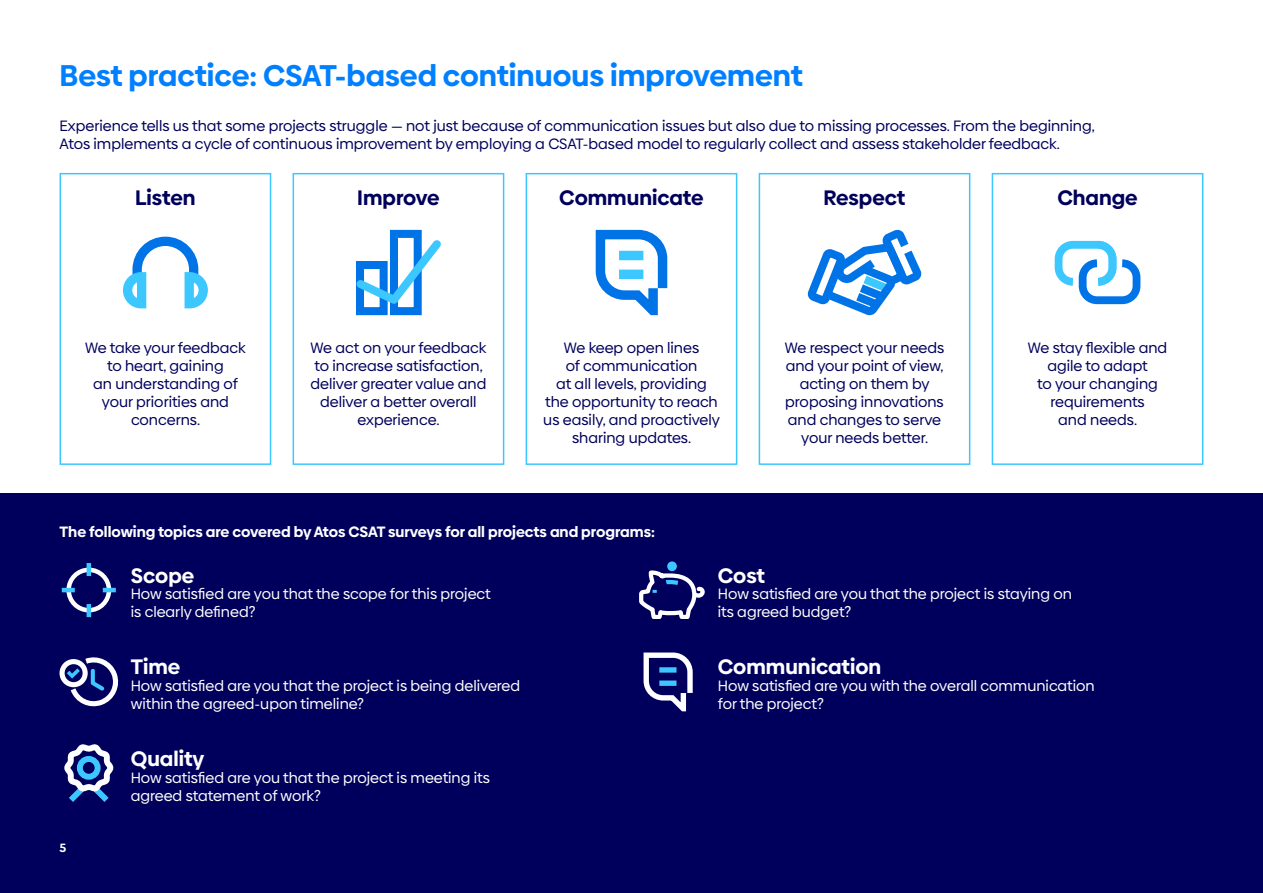
<style>
.page{position:relative;width:1263px;height:893px;background:#fff}
.page>*{position:absolute;margin:0;border:0;box-sizing:border-box;transform-origin:0 0}
.H2_-_Subtitle_-_20_pt{font:700 30px "Biennale";color:#0080ff}
.H3_-_Bold_-_12_pt{font:700 21px "Biennale";color:#00005c}
.H3_-_Bold_-_12_pt-2{font:700 21px "Biennale";color:#fff}
.Body_copy{font:15px/18px "Biennale";color:#00005c;text-align:center}
.Body_copy-2{font:15px/18px "Biennale";color:#fff}
.Body_copy-3{font:700 15px "Biennale";color:#fff}
.Body_copy-4{font:700 12px "Biennale";color:#fff}
</style>
<div class="page">
<div style="left:0;top:493px;width:1263px;height:400px;background:#00005c"></div>
<div style="left:60px;top:173px;width:211px;height:292px;border:2px solid #3dc7ff"></div>
<div style="left:293px;top:173px;width:211px;height:292px;border:2px solid #3dc7ff"></div>
<div style="left:526px;top:173px;width:211px;height:292px;border:2px solid #3dc7ff"></div>
<div style="left:759px;top:173px;width:211px;height:292px;border:2px solid #3dc7ff"></div>
<div style="left:992px;top:173px;width:211px;height:292px;border:2px solid #3dc7ff"></div>
<svg style="left:123px;top:237px;width:85px;height:71px"></svg>
<div style="left:356px;top:261px;width:32px;height:54px;border:8px solid #0073e6"></div>
<div style="left:390px;top:230px;width:32px;height:85px;border:8px solid #0073e6"></div>
<svg style="left:356px;top:233px;width:85px;height:77px"></svg>
<svg style="left:595px;top:230px;width:73px;height:85px"></svg>
<svg style="left:807px;top:230px;width:115px;height:85px"></svg>
<div style="left:1055px;top:241px;width:61px;height:45px;border:8px solid #3dc7ff;border-radius:14px"></div>
<div style="left:1079px;top:259px;width:61px;height:45px;border:8px solid #0073e6;border-radius:14px"></div>
<svg style="left:1090px;top:240px;width:30px;height:46px"></svg>
<div style="left:66px;top:568px;width:45px;height:44px;border:4px solid #fff;border-radius:50%"></div>
<hr style="left:87px;top:563px;width:4px;height:13px;background:#3dc7ff">
<hr style="left:87px;top:604px;width:4px;height:13px;background:#3dc7ff">
<hr style="left:103px;top:588px;width:13px;height:4px;background:#3dc7ff">
<hr style="left:62px;top:588px;width:13px;height:4px;background:#3dc7ff">
<div style="left:60px;top:659px;width:28px;height:28px;border:5px solid #fff;border-radius:50%"></div>
<svg style="left:67px;top:657px;width:51px;height:50px"></svg>
<svg style="left:64px;top:744px;width:50px;height:58px"></svg>
<div style="left:80px;top:759px;width:18px;height:18px;background:#00005c;border-radius:50%"></div>
<div style="left:77px;top:756px;width:24px;height:24px;border:6px solid #3dc7ff;border-radius:50%"></div>
<svg style="left:643px;top:652px;width:50px;height:59px"></svg>
<div style="left:667px;top:561px;width:10px;height:10px;background:#3dc7ff;border-radius:50%"></div>
<svg style="left:639px;top:569px;width:66px;height:50px"></svg>
<p class="H2_-_Subtitle_-_20_pt" style="left:60px;top:57px;width:745px">Best practice: CSAT-based continuous improvement</p>
<p class="Body_copy" style="left:60px;top:117px;width:1037px;text-align:left">Experience tells us that some projects struggle — not just because of communication issues but also due to missing processes. From the beginning,<br>Atos implements a cycle of continuous improvement by employing a CSAT-based model to regularly collect and assess stakeholder feedback.</p>
<h2 class="H3_-_Bold_-_12_pt" style="left:135px;top:185px;width:62px">Listen</h2>
<h2 class="H3_-_Bold_-_12_pt" style="left:357px;top:185px;width:84px">Improve</h2>
<h2 class="H3_-_Bold_-_12_pt" style="left:559px;top:185px;width:146px">Communicate</h2>
<h2 class="H3_-_Bold_-_12_pt" style="left:824px;top:185px;width:83px">Respect</h2>
<h2 class="H3_-_Bold_-_12_pt" style="left:1057px;top:185px;width:82px">Change</h2>
<p class="Body_copy" style="left:85px;top:338px;width:162px">We take your feedback to heart, gaining<br>an understanding of your priorities and concerns.</p>
<p class="Body_copy" style="left:310px;top:338px;width:177px">We act on your feedback to increase satisfaction, deliver greater value and deliver a better overall experience.</p>
<p class="Body_copy" style="left:543px;top:338px;width:178px">We keep open lines<br>of communication<br>at all levels, providing the opportunity to reach us easily, and proactively sharing updates.</p>
<p class="Body_copy" style="left:785px;top:338px;width:161px">We respect your needs and your point of view, acting on them by proposing innovations and changes to serve your needs better.</p>
<p class="Body_copy" style="left:1028px;top:338px;width:141px">We stay flexible and agile to adapt<br>to your changing requirements<br>and needs.</p>
<p class="Body_copy-3" style="left:60px;top:522px;width:597px">The following topics are covered by Atos CSAT surveys for all projects and programs:</p>
<p class="Body_copy-4" style="left:60px;top:840px;width:8px">5</p>
<h2 class="H3_-_Bold_-_12_pt-2" style="left:131px;top:562px;width:65px">Scope</h2>
<p class="Body_copy-2" style="left:131px;top:585px;width:361px">How satisfied are you that the scope for this project is clearly defined?</p>
<h2 class="H3_-_Bold_-_12_pt-2" style="left:131px;top:653px;width:51px">Time</h2>
<p class="Body_copy-2" style="left:131px;top:677px;width:391px">How satisfied are you that the project is being delivered within the agreed-upon timeline?</p>
<h2 class="H3_-_Bold_-_12_pt-2" style="left:131px;top:745px;width:75px">Quality</h2>
<p class="Body_copy-2" style="left:131px;top:769px;width:360px">How satisfied are you that the project is meeting its agreed statement of work?</p>
<h2 class="H3_-_Bold_-_12_pt-2" style="left:718px;top:562px;width:49px">Cost</h2>
<p class="Body_copy-2" style="left:718px;top:585px;width:356px">How satisfied are you that the project is staying on its agreed budget?</p>
<h2 class="H3_-_Bold_-_12_pt-2" style="left:718px;top:653px;width:165px">Communication</h2>
<p class="Body_copy-2" style="left:718px;top:677px;width:378px">How satisfied are you with the overall communication for the project?</p>
</div>
